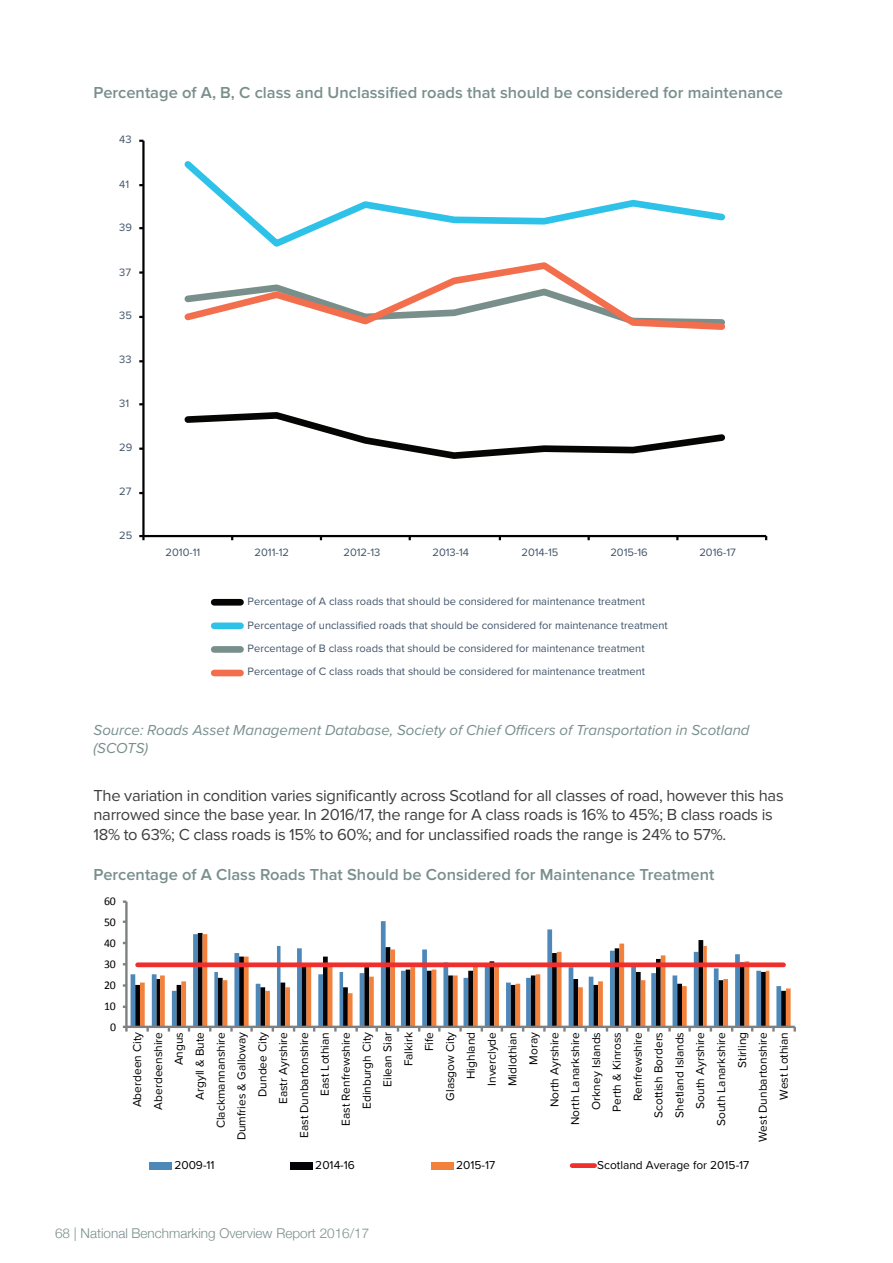
<style>
.page{position:relative;width:893px;height:1263px;background:#fff}
.page>*{position:absolute;margin:0;border:0;box-sizing:border-box;transform-origin:0 0}
.Body_text{font:16.5px/19.8px "Proxima Nova";letter-spacing:-.02em;color:#3e3e3f}
.Table_title{font:600 16.5px "Proxima Nova";color:#798f8c}
.Source{font:italic 15px/18px "Proxima Nova";color:#798f8c}
.t1{font:300 13.5px "Helvetica Neue";color:#798f8c}
.t2{font:11.85px/20.9px "Proxima Nova";color:#000001;text-align:right}
.t3{font:11.85px "Calibri";letter-spacing:-.005em;color:#000001}
.t4{font:11.1px/23.4px "Proxima Nova";color:#425469}
</style>
<div class="page">
<hr style="left:142px;top:141px;width:3px;height:395px;background:#000001">
<hr style="left:143px;top:535px;width:623px;height:2px;background:#000001">
<svg style="left:139px;top:535px;width:6px;height:5px"></svg>
<svg style="left:184px;top:412px;width:541px;height:47px"></svg>
<svg style="left:184px;top:161px;width:542px;height:86px"></svg>
<svg style="left:184px;top:262px;width:542px;height:68px"></svg>
<div style="left:214px;top:599px;width:27px;height:7px;background:#050604"></div>
<div style="left:214px;top:622px;width:27px;height:7px;background:#2ec2e9"></div>
<div style="left:214px;top:646px;width:27px;height:7px;background:#798f8c"></div>
<div style="left:214px;top:670px;width:27px;height:6px;background:#f36e4d"></div>
<svg style="left:131px;top:921px;width:422px;height:105px"></svg>
<svg style="left:140px;top:934px;width:651px;height:92px"></svg>
<hr style="left:125px;top:902px;width:3px;height:125px;background:#7e8182">
<hr style="left:126px;top:1026px;width:669px;height:2px;background:#7e8182">
<svg style="left:123px;top:1026px;width:5px;height:5px"></svg>
<div style="left:138px;top:962px;width:645px;height:5px;background:#ee2f2d"></div>
<div style="left:149px;top:1162px;width:23px;height:7px;background:#4e88b9"></div>
<div style="left:290px;top:1162px;width:22px;height:7px;background:#030206"></div>
<div style="left:432px;top:1162px;width:22px;height:7px;background:#f2813c"></div>
<div style="left:572px;top:1163px;width:23px;height:5px;background:#ee2f2d"></div>
<p class="Table_title" style="left:94px;top:83px;width:691px">Percentage of A, B, C class and Unclassified roads that should be considered for maintenance</p>
<p class="t4" style="left:119px;top:127px;width:14px">43</p>
<p class="t4" style="left:119px;top:172px;width:11px">41</p>
<p class="t4" style="left:119px;top:215px;width:14px">39</p>
<p class="t4" style="left:119px;top:260px;width:13px">37</p>
<p class="t4" style="left:119px;top:303px;width:14px">35</p>
<p class="t4" style="left:119px;top:347px;width:14px">33</p>
<p class="t4" style="left:119px;top:391px;width:11px">31</p>
<p class="t4" style="left:119px;top:435px;width:15px">29</p>
<p class="t4" style="left:119px;top:479px;width:14px">27</p>
<p class="t4" style="left:119px;top:523px;width:15px">25</p>
<p class="t4" style="left:166px;top:540px;width:36px">2010-11</p>
<p class="t4" style="left:255px;top:540px;width:36px">2011-12</p>
<p class="t4" style="left:344px;top:540px;width:38px">2012-13</p>
<p class="t4" style="left:432px;top:540px;width:38px">2013-14</p>
<p class="t4" style="left:521px;top:540px;width:38px">2014-15</p>
<p class="t4" style="left:610px;top:540px;width:39px">2015-16</p>
<p class="t4" style="left:699px;top:540px;width:38px">2016-17</p>
<p class="t4" style="left:248px;top:589px;width:422px">Percentage of A class roads that should be considered for maintenance treatment Percentage of unclassified roads that should be considered for maintenance treatment Percentage of B class roads that should be considered for maintenance treatment Percentage of C class roads that should be considered for maintenance treatment</p>
<p class="Source" style="left:94px;top:721px;width:657px">Source: Roads Asset Management Database, Society of Chief Officers of Transportation in Scotland (SCOTS)</p>
<p class="Body_text" style="left:94px;top:786px;width:692px">The variation in condition varies significantly across Scotland for all classes of road, however this has narrowed since the base year. In 2016/17, the range for A class roads is 16% to 45%; B class roads is<br>18% to 63%; C class roads is 15% to 60%; and for unclassified roads the range is 24% to 57%.</p>
<p class="Table_title" style="left:94px;top:865px;width:622px">Percentage of A Class Roads That Should be Considered for Maintenance Treatment</p>
<p class="t3" style="left:104px;top:894px;width:13px">60</p>
<p class="t3" style="left:104px;top:914px;width:13px">50</p>
<p class="t3" style="left:104px;top:936px;width:13px">40</p>
<p class="t3" style="left:104px;top:956px;width:13px">30</p>
<p class="t3" style="left:104px;top:978px;width:13px">20</p>
<p class="t3" style="left:104px;top:998px;width:13px">10</p>
<p class="t3" style="left:110px;top:1019px;width:7px">0</p>
<p class="t2" style="left:126px;top:1142px;width:112px;rotate:-90deg">Aberdeen City<br>Aberdeenshire<br>Angus<br>Argyll &amp; Bute<br>Clackmannanshire<br>Dumfries &amp; Galloway<br>Dundee City<br>Eastr Ayrshire<br>East Dunbartonshire<br>East Lothian<br>East Renfrewshire<br>Edinburgh City<br>Eilean Siar<br>Falkirk<br>Fife<br>Glasgow City<br>Highland<br>Inverclyde<br>Midlothian<br>Moray<br>North Ayrshire<br>North Lanarkshire<br>Orkney Islands<br>Perth &amp; Kinross<br>Renfrewshire<br>Scottish Borders<br>Shetland Islands<br>South Ayrshire<br>South Lanarkshire<br>Stirling<br>West Dunbartonshire<br>West Lothian</p>
<p class="t2" style="left:174px;top:1154px;width:42px">2009-11</p>
<p class="t2" style="left:315px;top:1154px;width:41px">2014-16</p>
<p class="t2" style="left:456px;top:1154px;width:41px">2015-17</p>
<p class="t2" style="left:597px;top:1154px;width:154px">Scotland Average for 2015-17</p>
<p class="t1" style="left:55px;top:1222px;width:316px">68 | National Benchmarking Overview Report 2016/17</p>
</div>
